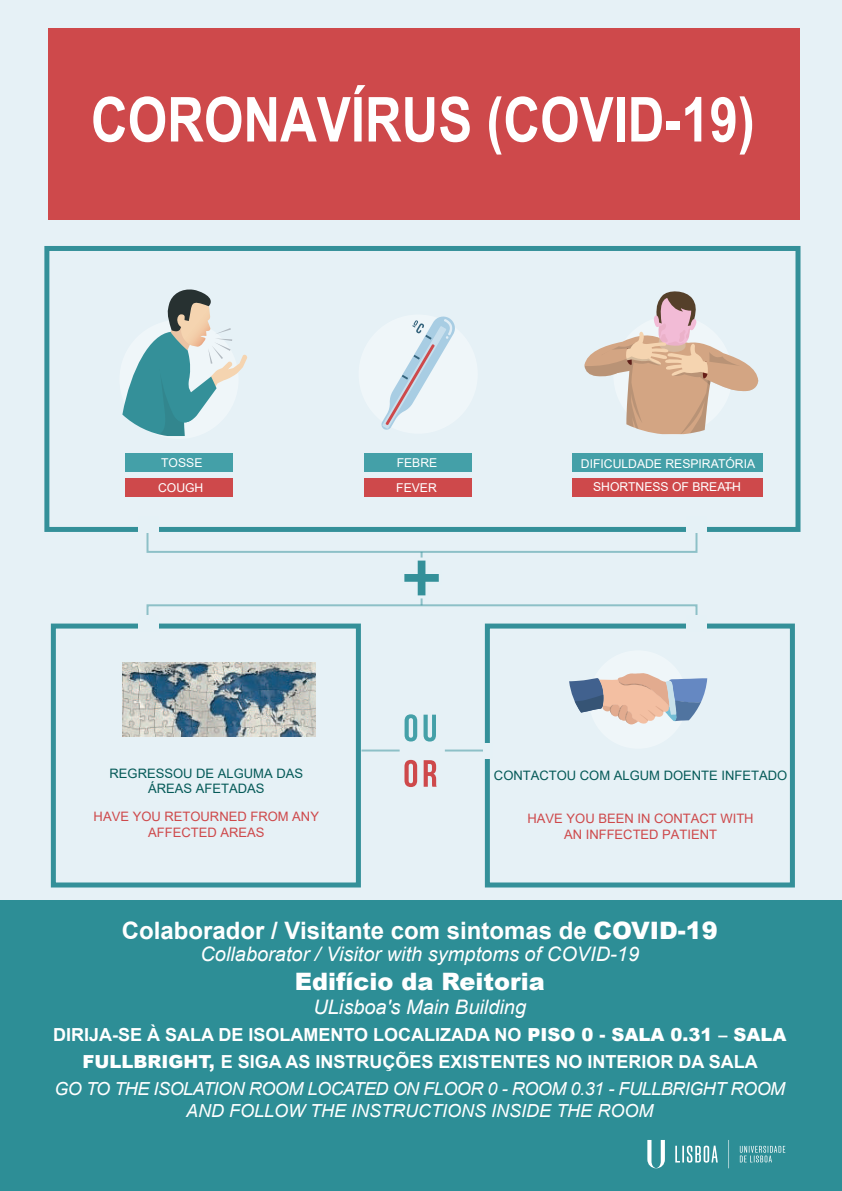
<style>
.page{position:relative;width:842px;height:1191px;background:#e6f1f6}
.page>*{position:absolute;margin:0;border:0;box-sizing:border-box;transform-origin:0 0}
.t1{font:700 62px "Arial Narrow";color:#fff}
.t2{font:700 24px "Arial";color:#fff}
.t3{font:900 24px "Arial";color:#fff}
.t4{font:italic 20px "Arial";color:#fff}
.t5{font:700 18px/26.8px "Arial";color:#fff;text-align:center}
.t6{font:italic 18px "Arial";color:#fff}
.t7{font:13px/15.6px "Arial";color:#ce494b;text-align:center}
.t8{font:13px/15.6px "Arial";color:#055a58;text-align:center}
.t9{font:12.2px/23.1px "Arial";color:#fff}
.s1{font-weight:900}
.s2{font-weight:400;font-style:italic}
</style>
<div class="page">
<div style="left:0;top:900px;width:842px;height:291px;background:#2d8e96"></div>
<div style="left:44px;top:246px;width:756px;height:286px;border:5px solid #349099"></div>
<div style="left:51px;top:623px;width:310px;height:264px;border:5px solid #349099"></div>
<div style="left:485px;top:623px;width:310px;height:264px;border:5px solid #349099"></div>
<div style="left:589px;top:650px;width:98px;height:98px;background:#eff6f9;border-radius:50%"></div>
<svg style="left:569px;top:673px;width:138px;height:52px"></svg>
<div style="left:138px;top:515px;width:21px;height:17px;background:#e5f1f6"></div>
<div style="left:686px;top:515px;width:21px;height:17px;background:#e5f1f6"></div>
<div style="left:138px;top:614px;width:21px;height:17px;background:#e5f1f6"></div>
<div style="left:686px;top:614px;width:21px;height:17px;background:#e5f1f6"></div>
<div style="left:480px;top:743px;width:13px;height:15px;background:#e5f1f6"></div>
<svg style="left:122px;top:289px;width:125px;height:147px"></svg>
<div style="left:125px;top:453px;width:108px;height:19px;background:#44a0a8"></div>
<div style="left:125px;top:478px;width:108px;height:19px;background:#ce494b"></div>
<div style="left:359px;top:314px;width:119px;height:120px;background:#eff6f9;border-radius:50%"></div>
<svg style="left:381px;top:316px;width:74px;height:114px"></svg>
<div style="left:365px;top:453px;width:107px;height:19px;background:#44a0a8"></div>
<div style="left:365px;top:478px;width:107px;height:19px;background:#ce494b"></div>
<svg style="left:584px;top:291px;width:174px;height:143px"></svg>
<div style="left:572px;top:453px;width:190px;height:19px;background:#44a0a8"></div>
<div style="left:572px;top:478px;width:190px;height:19px;background:#ce494b"></div>
<svg style="left:405px;top:714px;width:31px;height:27px"></svg>
<svg style="left:404px;top:760px;width:33px;height:27px"></svg>
<hr style="left:445px;top:750px;width:38px;height:1px;background:#349099">
<svg style="left:147px;top:533px;width:550px;height:91px"></svg>
<hr style="left:361px;top:750px;width:39px;height:1px;background:#349099">
<div style="left:48px;top:28px;width:751px;height:192px;background:#ce494b"></div>
<img style="left:123px;top:662px;width:193px;height:74px">
<svg style="left:647px;top:1140px;width:138px;height:28px"></svg>
<h1 class="t1" style="left:91px;top:73px;width:665px">CORONAVÍRUS (COVID-19)</h1>
<p class="t9" style="left:158px;top:450px;width:47px;line-height:24.6px">TOSSE<br>COUGH</p>
<p class="t9" style="left:396px;top:450px;width:43px;line-height:24.7px">FEBRE<br>FEVER</p>
<p class="t9" style="left:581px;top:452px;width:176px;text-align:center">DIFICULDADE RESPIRATÓRIA<br>SHORTNESS OF BREA--TH</p>
<p class="t8" style="left:110px;top:765px;width:195px">REGRESSOU DE ALGUMA DAS<br>ÁREAS AFETADAS</p>
<p class="t7" style="left:94px;top:809px;width:227px">HAVE YOU RETOURNED FROM ANY<br>AFFECTED AREAS</p>
<p class="t8" style="left:494px;top:768px;width:295px">CONTACTOU COM ALGUM DOENTE INFETADO</p>
<p class="t7" style="left:527px;top:811px;width:228px">HAVE YOU BEEN IN CONTACT WITH<br>AN INFFECTED PATIENT</p>
<h2 class="t2" style="left:122px;top:913px;width:597px">Colaborador / Visitante com sintomas de <span class="s1">COVID-19</span></h2>
<p class="t4" style="left:200px;top:940px;width:440px">Collaborator / Visitor with symptoms of COVID-19</p>
<h2 class="t3" style="left:295px;top:963px;width:252px">Edifício da Reitoria</h2>
<p class="t4" style="left:313px;top:993px;width:214px">ULisboa's Main Building</p>
<p class="t5" style="left:53px;top:1021px;width:735px">DIRIJA-SE À SALA DE ISOLAMENTO LOCALIZADA NO <span class="s1">PISO 0 - SALA 0.31 – SALA<br>FULLBRIGHT,</span> E SIGA AS INSTRUÇÕES EXISTENTES NO INTERIOR DA SALA<br><span class="s2">GO TO THE ISOLATION ROOM LOCATED ON FLOOR 0 - ROOM 0.31 - FULLBRIGHT ROOM</span></p>
<p class="t6" style="left:186px;top:1098px;width:469px">AND FOLLOW THE INSTRUCTIONS INSIDE THE ROOM</p>
</div>
